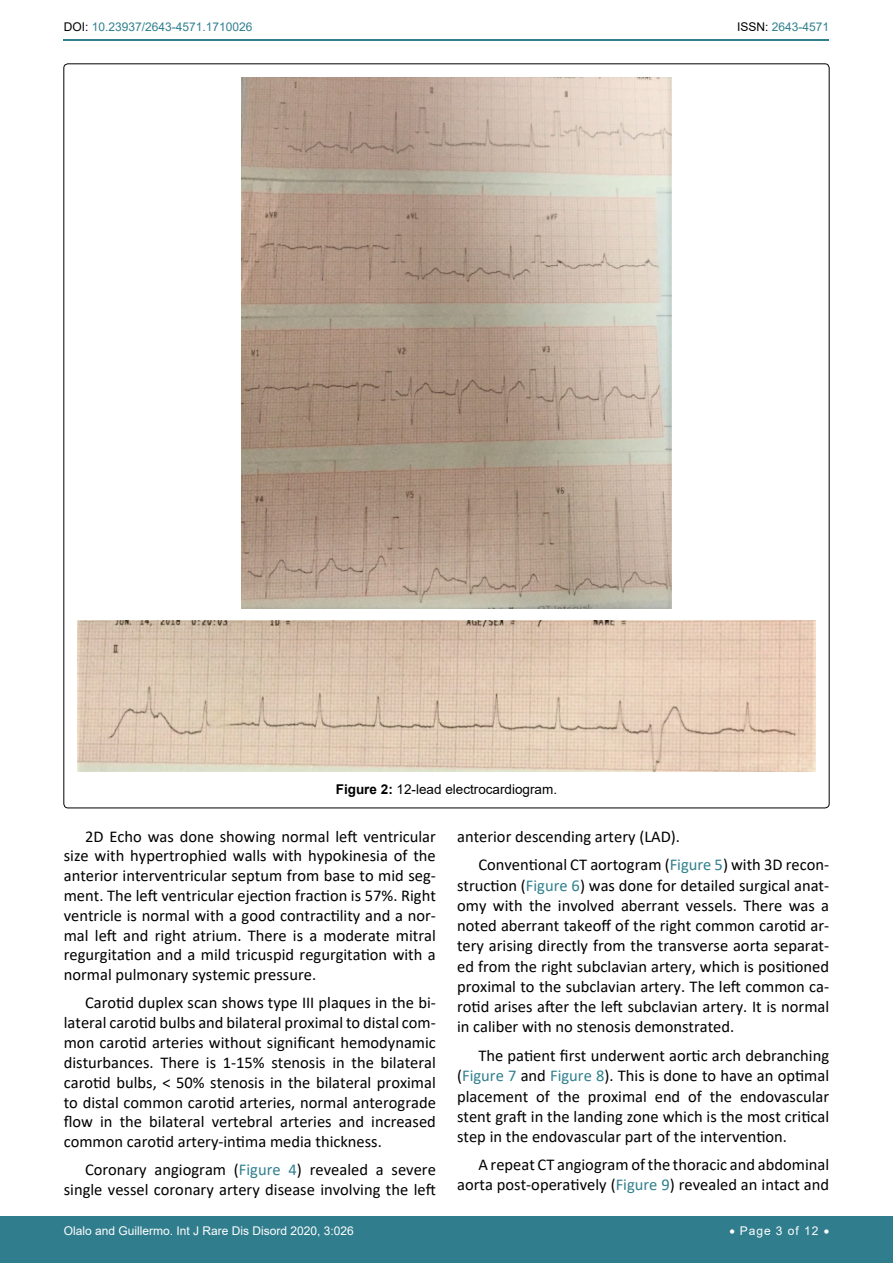
<style>
.page{position:relative;width:893px;height:1263px;background:#fff}
.page>*{position:absolute;margin:0;border:0;box-sizing:border-box;transform-origin:0 0}
.t1{font:16.5px/19.8px "Calibri";color:#000;text-align:justify}
.t2{font:13.5px "Arial";color:#000}
.t3{font:12px "Arial";color:#fff}
.t4{font:12px "Arial";color:#30808d}
.s1{color:#000}
.s2{font-weight:700}
.s3{color:#30808d}
</style>
<div class="page">
<div style="left:0;top:1217px;width:893px;height:46px;background:#307d8d"></div>
<hr style="left:64px;top:40px;width:765px;height:1px;background:#30808d">
<img style="left:241px;top:78px;width:431px;height:530px">
<img style="left:78px;top:621px;width:737px;height:150px">
<p class="t4" style="left:64px;top:19px;width:190px"><span class="s1">DOI:</span> 10.23937/2643-4571.1710026</p>
<p class="t4" style="left:737px;top:19px;width:94px"><span class="s1">ISSN:</span> 2643-4571</p>
<p class="t2" style="left:336px;top:780px;width:223px"><span class="s2">Figure 2:</span> 12-lead electrocardiogram.</p>
<p class="t1" style="left:64px;top:826px;width:374px;text-indent:21px">2D Echo was done showing normal left ventricular size with hypertrophied walls with hypokinesia of the anterior interventricular septum from base to mid seg&shy;ment. The left ventricular ejection fraction is 57%. Right ventricle is normal with a good contractility and a nor&shy;mal left and right atrium. There is a moderate mitral regurgitation and a mild tricuspid regurgitation with a normal pulmonary systemic pressure.</p>
<p class="t1" style="left:64px;top:993px;width:374px;text-indent:21px">Carotid duplex scan shows type III plaques in the bi&shy;lateral carotid bulbs and bilateral proximal to distal com&shy;mon carotid arteries without significant hemodynamic disturbances. There is 1-15% stenosis in the bilateral carotid bulbs, &lt; 50% stenosis in the bilateral proximal to distal common carotid arteries, normal anterograde flow in the bilateral vertebral arteries and increased common carotid artery-intima media thickness.</p>
<p class="t1" style="left:64px;top:1159px;width:374px;text-align:right">Coronary angiogram (<span class="s3">Figure 4</span>) revealed a severe single vessel coronary artery disease involving the left</p>
<p class="t1" style="left:478px;top:821px;width:352px;line-height:28.8px;text-indent:-21px">anterior descending artery (LAD).<br>Conventional CT aortogram (<span class="s3">Figure 5</span>) with 3D recon-</p>
<p class="t1" style="left:457px;top:874px;width:374px;line-height:20.2px">struction (<span class="s3">Figure 6</span>) was done for detailed surgical anat&shy;omy with the involved aberrant vessels. There was a noted aberrant takeoff of the right common carotid ar&shy;tery arising directly from the transverse aorta separat&shy;ed from the right subclavian artery, which is positioned proximal to the subclavian artery. The left common ca&shy;rotid arises after the left subclavian artery. It is normal in caliber with no stenosis demonstrated.</p>
<p class="t1" style="left:457px;top:1045px;width:374px;line-height:20.2px;text-indent:21px">The patient first underwent aortic arch debranching (<span class="s3">Figure 7</span> and <span class="s3">Figure 8</span>). This is done to have an optimal placement of the proximal end of the endovascular stent graft in the landing zone which is the most critical step in the endovascular part of the intervention.</p>
<p class="t1" style="left:457px;top:1154px;width:374px;text-align:right">A repeat CT angiogram of the thoracic and abdominal aorta post-operatively (<span class="s3">Figure 9</span>) revealed an intact and</p>
<p class="t3" style="left:64px;top:1223px;width:292px">Olalo and Guillermo. Int J Rare Dis Disord 2020, 3:026</p>
<p class="t3" style="left:729px;top:1223px;width:101px">• Page 3 of 12 •</p>
</div>
